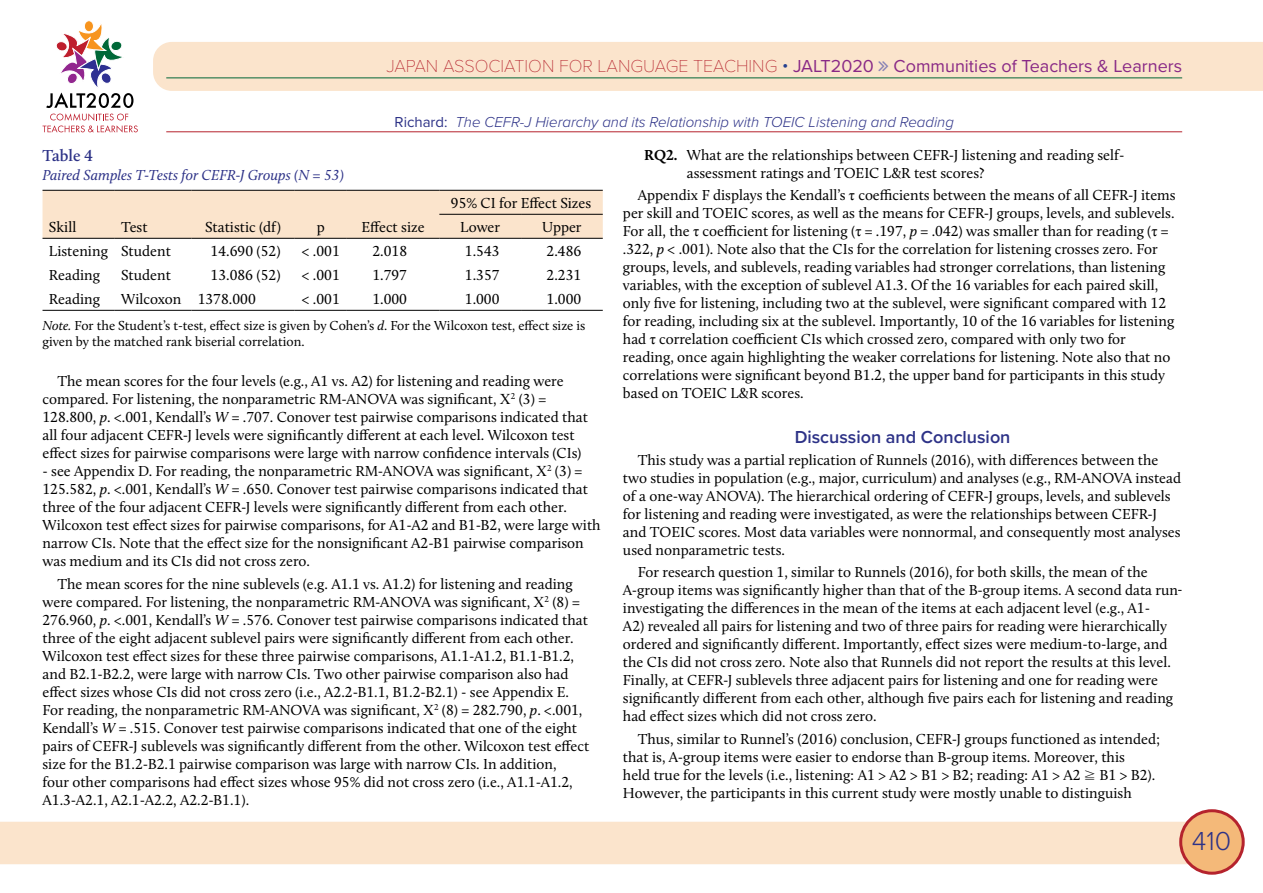
<style>
.page{position:relative;width:1263px;height:893px;background:#fff}
.page>*{position:absolute;margin:0;border:0;box-sizing:border-box;transform-origin:0 0}
.t1{font:300 27px "Proxima Nova";color:#2d3287}
.t2{font:18px "Proxima Nova";color:#892986}
.t3{font:600 18px "Proxima Nova";color:#2d3287}
.t4{font:600 16.5px "Calluna";letter-spacing:-.005em;color:#2d3287}
.t5{font:15px/18px "Calluna";color:#000}
.t6{font:italic 300 15px "Proxima Nova";color:#2d3287}
.t7{font:italic 15px "Calluna";color:#2d3287}
.t8{font:13.5px/16.5px "Calluna";color:#000}
.s1{font-family:"Proxima Nova T";font-weight:100;color:#b5232d}
.s2{font-weight:300;color:#24408f}
.s3{font-weight:400;font-style:normal}
.s4{font-style:italic}
.s5{font-family:"Times New Roman"}
.s6{font-weight:700}
.s7{font-family:"Heisei Min Std W3";font-size:12px}
</style>
<div class="page">
<div style="left:0;top:822px;width:1190px;height:42px;background:#fbe4cc"></div>
<div style="left:1181px;top:811px;width:62px;height:62px;background:#f4b979;border-radius:50%"></div>
<div style="left:1179px;top:809px;width:66px;height:66px;border:3px solid #b5232d;border-radius:50%"></div>
<div style="left:153px;top:42px;width:1110px;height:49px;background:#fbe4cc"></div>
<hr style="left:166px;top:78px;width:1016px;height:1px;background:#026537">
<hr style="left:166px;top:132px;width:1016px;height:1px;background:#b5232d">
<div style="left:84px;top:20px;width:10px;height:12px;border:1px solid #fff;border-radius:50%"></div>
<svg style="left:43px;top:22px;width:95px;height:111px"></svg>
<div style="left:43px;top:191px;width:560px;height:47px;background:#fbe4cc"></div>
<hr style="left:43px;top:190px;width:72px;height:1px;background:#000">
<hr style="left:115px;top:190px;width:76px;height:1px;background:#000">
<hr style="left:191px;top:190px;width:104px;height:1px;background:#000">
<hr style="left:295px;top:190px;width:52px;height:1px;background:#000">
<hr style="left:347px;top:190px;width:92px;height:1px;background:#000">
<hr style="left:439px;top:190px;width:82px;height:1px;background:#000">
<hr style="left:521px;top:190px;width:82px;height:1px;background:#000">
<hr style="left:43px;top:310px;width:72px;height:1px;background:#000">
<hr style="left:115px;top:310px;width:76px;height:1px;background:#000">
<hr style="left:191px;top:310px;width:104px;height:1px;background:#000">
<hr style="left:295px;top:310px;width:52px;height:1px;background:#000">
<hr style="left:347px;top:310px;width:92px;height:1px;background:#000">
<hr style="left:439px;top:310px;width:82px;height:1px;background:#000">
<hr style="left:521px;top:310px;width:82px;height:1px;background:#000">
<hr style="left:43px;top:238px;width:72px;height:1px;background:#000">
<hr style="left:115px;top:238px;width:76px;height:1px;background:#000">
<hr style="left:191px;top:238px;width:104px;height:1px;background:#000">
<hr style="left:295px;top:238px;width:52px;height:1px;background:#000">
<hr style="left:347px;top:238px;width:92px;height:1px;background:#000">
<hr style="left:439px;top:238px;width:82px;height:1px;background:#000">
<hr style="left:521px;top:238px;width:82px;height:1px;background:#000">
<hr style="left:439px;top:214px;width:82px;height:1px;background:#000">
<hr style="left:521px;top:214px;width:82px;height:1px;background:#000">
<svg style="left:879px;top:61px;width:9px;height:10px"></svg>
<p class="t2" style="left:386px;top:52px;width:797px"><span class="s1">JAPAN ASSOCIATION FOR LANGUAGE TEACHING</span> <span class="s2">•</span> JALT2020 Communities of Teachers &amp; Learners</p>
<p class="t6" style="left:395px;top:111px;width:561px"><span class="s3">Richard:</span> The CEFR-J Hierarchy and its Relationship with TOEIC Listening and Reading</p>
<p class="t4" style="left:43px;top:146px;width:52px">Table 4</p>
<p class="t7" style="left:43px;top:166px;width:303px">Paired Samples T-Tests for CEFR-J Groups (N = 53)</p>
<p class="t5" style="left:451px;top:194px;width:142px">95% CI for Effect Sizes</p>
<p class="t5" style="left:49px;top:218px;width:29px">Skill</p>
<p class="t5" style="left:121px;top:218px;width:28px">Test</p>
<p class="t5" style="left:205px;top:218px;width:77px">Statistic (df)</p>
<p class="t5" style="left:317px;top:218px;width:10px">p</p>
<p class="t5" style="left:362px;top:218px;width:65px">Effect size</p>
<p class="t5" style="left:460px;top:218px;width:41px">Lower</p>
<p class="t5" style="left:542px;top:218px;width:41px">Upper</p>
<p class="t5" style="left:49px;top:242px;width:123px">Listening Student</p>
<p class="t5" style="left:211px;top:242px;width:71px">14.690 (52)</p>
<p class="t5" style="left:302px;top:242px;width:40px">&lt; .001</p>
<p class="t5" style="left:372px;top:242px;width:36px">2.018</p>
<p class="t5" style="left:465px;top:242px;width:36px">1.543</p>
<p class="t5" style="left:547px;top:242px;width:36px">2.486</p>
<p class="t5" style="left:49px;top:266px;width:53px">Reading</p>
<p class="t5" style="left:121px;top:266px;width:51px">Student</p>
<p class="t5" style="left:211px;top:266px;width:71px">13.086 (52)</p>
<p class="t5" style="left:302px;top:266px;width:40px">&lt; .001</p>
<p class="t5" style="left:372px;top:266px;width:36px">1.797</p>
<p class="t5" style="left:465px;top:266px;width:36px">1.357</p>
<p class="t5" style="left:547px;top:266px;width:36px">2.231</p>
<p class="t5" style="left:49px;top:290px;width:53px">Reading</p>
<p class="t5" style="left:121px;top:290px;width:136px">Wilcoxon 1378.000</p>
<p class="t5" style="left:302px;top:290px;width:40px">&lt; .001</p>
<p class="t5" style="left:372px;top:290px;width:36px">1.000</p>
<p class="t5" style="left:465px;top:290px;width:36px">1.000</p>
<p class="t5" style="left:547px;top:290px;width:36px">1.000</p>
<p class="t8" style="left:43px;top:317px;width:544px"><span class="s4">Note.</span> For the Student’s t-test, effect size is given by Cohen’s <span class="s4">d</span>. For the Wilcoxon test, effect size is given by the matched rank biserial correlation.</p>
<p class="t5" style="left:43px;top:372px;width:547px;text-indent:15px">The mean scores for the four levels (e.g., A1 vs. A2) for listening and reading were compared. For listening, the nonparametric RM-ANOVA was significant, <span class="s5">Χ</span><sup>2</sup> (3) = 128.800, <span class="s4">p</span>. &lt;.001, Kendall’s <span class="s4">W</span> = .707. Conover test pairwise comparisons indicated that all four adjacent CEFR-J levels were significantly different at each level. Wilcoxon test effect sizes for pairwise comparisons were large with narrow confidence intervals (CIs)</p>
<p class="t5" style="left:43px;top:462px;width:560px">- see Appendix D. For reading, the nonparametric RM-ANOVA was significant, <span class="s5">Χ</span><sup>2</sup> (3) = 125.582, <span class="s4">p</span>. &lt;.001, Kendall’s <span class="s4">W</span> = .650. Conover test pairwise comparisons indicated that three of the four adjacent CEFR-J levels were significantly different from each other.<br>Wilcoxon test effect sizes for pairwise comparisons, for A1-A2 and B1-B2, were large with narrow CIs. Note that the effect size for the nonsignificant A2-B1 pairwise comparison was medium and its CIs did not cross zero.</p>
<p class="t5" style="left:43px;top:574px;width:548px;text-indent:15px">The mean scores for the nine sublevels (e.g. A1.1 vs. A1.2) for listening and reading were compared. For listening, the nonparametric RM-ANOVA was significant, <span class="s5">Χ</span><sup>2</sup> (8) = 276.960, <span class="s4">p</span>. &lt;.001, Kendall’s <span class="s4">W</span> = .576. Conover test pairwise comparisons indicated that three of the eight adjacent sublevel pairs were significantly different from each other.<br>Wilcoxon test effect sizes for these three pairwise comparisons, A1.1-A1.2, B1.1-B1.2, and B2.1-B2.2, were large with narrow CIs. Two other pairwise comparison also had effect sizes whose CIs did not cross zero (i.e., A2.2-B1.1, B1.2-B2.1) - see Appendix E.<br>For reading, the nonparametric RM-ANOVA was significant, <span class="s5">Χ</span><sup>2</sup> (8) = 282.790, <span class="s4">p</span>. &lt;.001, Kendall’s <span class="s4">W</span> = .515. Conover test pairwise comparisons indicated that one of the eight pairs of CEFR-J sublevels was significantly different from the other. Wilcoxon test effect size for the B1.2-B2.1 pairwise comparison was large with narrow CIs. In addition,<br>four other comparisons had effect sizes whose 95% did not cross zero (i.e., A1.1-A1.2, A1.3-A2.1, A2.1-A2.2, A2.2-B1.1).</p>
<p class="t5" style="left:687px;top:146px;width:439px;text-indent:-43px"><span class="s6">RQ2.</span> What are the relationships between CEFR-J listening and reading self&shy;assessment ratings and TOEIC L&amp;R test scores?</p>
<p class="t5" style="left:623px;top:186px;width:554px;text-indent:15px">Appendix F displays the Kendall’s <span class="s5">τ</span> coefficients between the means of all CEFR-J items per skill and TOEIC scores, as well as the means for CEFR-J groups, levels, and sublevels.<br>For all, the <span class="s5">τ</span> coefficient for listening (<span class="s5">τ</span> = .197, <span class="s4">p</span> = .042) was smaller than for reading (<span class="s5">τ</span> = .322, <span class="s4">p</span> &lt; .001). Note also that the CIs for the correlation for listening crosses zero. For groups, levels, and sublevels, reading variables had stronger correlations, than listening variables, with the exception of sublevel A1.3. Of the 16 variables for each paired skill, only five for listening, including two at the sublevel, were significant compared with 12 for reading, including six at the sublevel. Importantly, 10 of the 16 variables for listening had <span class="s5">τ</span> correlation coefficient CIs which crossed zero, compared with only two for reading, once again highlighting the weaker correlations for listening. Note also that no correlations were significant beyond B1.2, the upper band for participants in this study based on TOEIC L&amp;R scores.</p>
<p class="t3" style="left:795px;top:423px;width:217px">Discussion and Conclusion</p>
<p class="t5" style="left:623px;top:451px;width:560px;text-indent:15px">This study was a partial replication of Runnels (2016), with differences between the two studies in population (e.g., major, curriculum) and analyses (e.g., RM-ANOVA instead of a one-way ANOVA). The hierarchical ordering of CEFR-J groups, levels, and sublevels for listening and reading were investigated, as were the relationships between CEFR-J and TOEIC scores. Most data variables were nonnormal, and consequently most analyses used nonparametric tests.</p>
<p class="t5" style="left:623px;top:563px;width:557px;text-indent:15px">For research question 1, similar to Runnels (2016), for both skills, the mean of the A-group items was significantly higher than that of the B-group items. A second data run investigating the differences in the mean of the items at each adjacent level (e.g., A1-<br>A2) revealed all pairs for listening and two of three pairs for reading were hierarchically ordered and significantly different. Importantly, effect sizes were medium-to-large, and the CIs did not cross zero. Note also that Runnels did not report the results at this level.<br>Finally, at CEFR-J sublevels three adjacent pairs for listening and one for reading were significantly different from each other, although five pairs each for listening and reading had effect sizes which did not cross zero.</p>
<p class="t5" style="left:623px;top:729px;width:539px;text-indent:15px">Thus, similar to Runnel’s (2016) conclusion, CEFR-J groups functioned as intended; that is, A-group items were easier to endorse than B-group items. Moreover, this<br>held true for the levels (i.e., listening: A1 &gt; A2 &gt; B1 &gt; B2; reading: A1 &gt; A2 <span class="s7">≧</span> B1 &gt; B2).<br>However, the participants in this current study were mostly unable to distinguish</p>
<h1 class="t1" style="left:1192px;top:820px;width:41px">410</h1>
</div>
